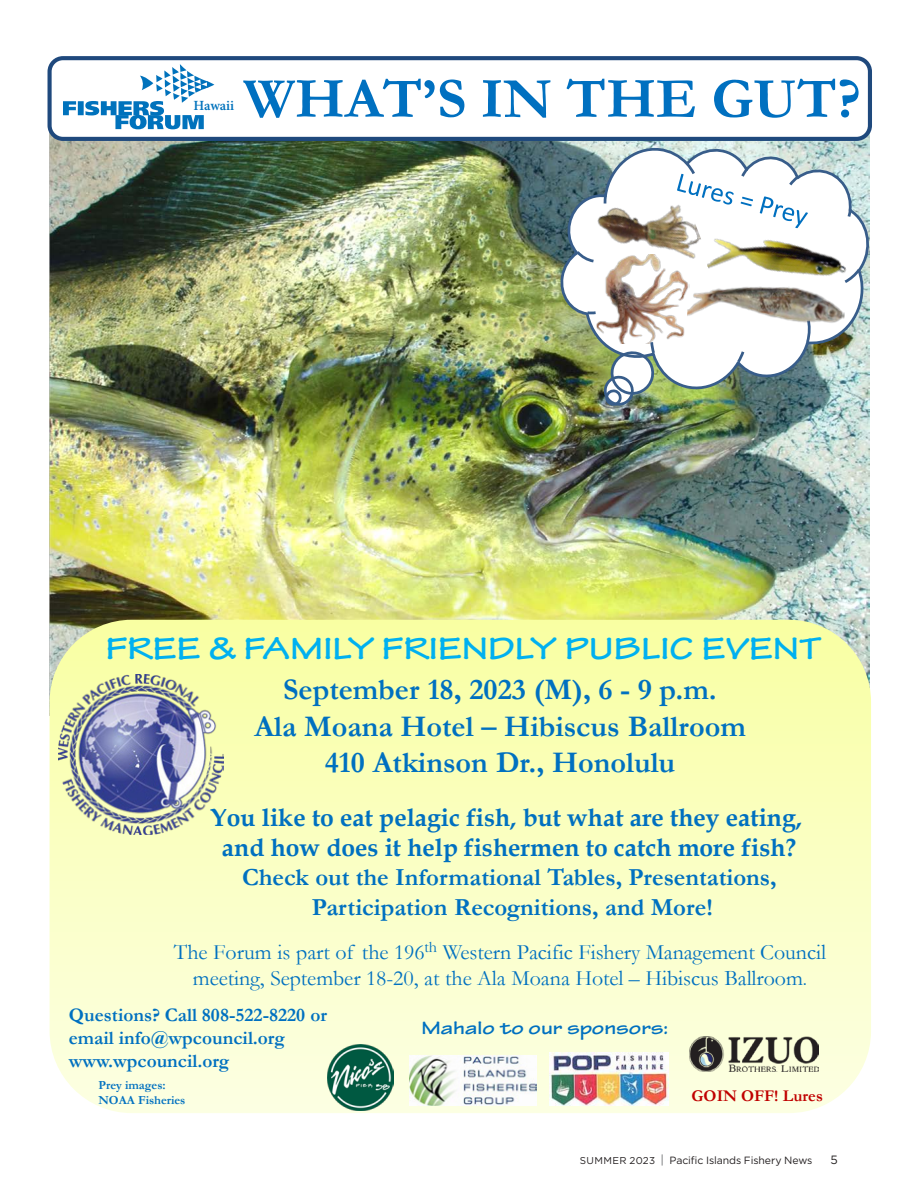
<style>
.page{position:relative;width:918px;height:1188px;background:#fff}
.page>*{position:absolute;margin:0;border:0;box-sizing:border-box;transform-origin:0 0}
.t1{font:700 57.6px "Garamond";color:#0070c0}
.t2{font:700 expanded 33px "Tekton Pro";color:#00b0f0}
.t3{font:700 30.15px/36.3px "Garamond";color:#0070c0;text-align:center}
.t4{font:700 24.75px/29.5px "Book Antiqua";color:#0070c0;text-align:center}
.t5{font:21.9px/26.4px "Garamond";letter-spacing:-.005em;color:#0070c0;text-align:center}
.t6{font:700 19.2px/23.1px "Garamond";color:#0070c0}
.t7{font:700 expanded 19.2px "Tekton Pro";color:#0070c0}
.t8{font:700 16.5px "Garamond";color:#c00000}
.t9{font:600 14.1px "Minion Pro";letter-spacing:-.005em;color:#0072bc}
.t10{font:700 12.3px/14.9px "Garamond";color:#0070c0}
.t11{font:12px "Gotham Pro";color:#231f20}
.t12{font:10.5px "Gotham Pro";letter-spacing:-.01em;color:#231f20}
.s1{font-family:"Garamond"}
.s2{font-size:19.2px}
.s3{font-size:9.9px}
.s4{font-size:12px;color:#6c6d70}
</style>
<div class="page">
<img style="left:49px;top:134px;width:820px;height:581px">
<div style="left:50px;top:58px;width:820px;height:81px;background:#fff;border-radius:13px"></div>
<div style="left:48px;top:56px;width:824px;height:85px;border:4px solid #1f497d;border-radius:13px"></div>
<svg style="left:50px;top:620px;width:821px;height:493px;background:#f9fec3"></svg>
<img style="left:59px;top:675px;width:165px;height:160px">
<img style="left:328px;top:1045px;width:65px;height:66px">
<img style="left:550px;top:1053px;width:119px;height:53px">
<img style="left:559px;top:146px;width:311px;height:249px">
<svg style="left:604px;top:366px;width:51px;height:40px"></svg>
<svg style="left:574px;top:160px;width:289px;height:206px"></svg>
<svg style="left:677px;top:174px;width:57px;height:22px"></svg>
<img style="left:707px;top:196px;width:142px;height:124px">
<img style="left:689px;top:279px;width:157px;height:56px">
<img style="left:595px;top:287px;width:94px;height:57px">
<img style="left:590px;top:179px;width:117px;height:108px">
<img style="left:690px;top:1037px;width:128px;height:34px">
<img style="left:410px;top:1055px;width:127px;height:51px">
<svg style="left:63px;top:101px;width:13px;height:14px"></svg>
<div style="left:78px;top:101px;width:6px;height:14px;background:#0072bc"></div>
<svg style="left:85px;top:64px;width:129px;height:65px"></svg>
<p class="t9" style="left:194px;top:97px;width:42px">Hawaii</p>
<p class="t1" style="left:243px;top:60px;width:619px">WHAT’S IN THE GUT?</p>
<p class="t2" style="left:106px;top:629px;width:717px">FREE &amp; FAMILY FRIENDLY PUBLIC EVENT</p>
<p class="t3" style="left:254px;top:672px;width:493px">September 18, 2023 (M), 6 - 9 p.m.<br>Ala Moana Hotel – Hibiscus Ballroom<br>410 Atkinson Dr., Honolulu</p>
<p class="t4" style="left:210px;top:803px;width:593px">You like to eat pelagic fish, but what are they eating, and how does it help fishermen to catch more fish?<br><span class="s1">Check out the Informational Tables, Presentations, Participation Recognitions, and More!</span></p>
<p class="t5" style="left:174px;top:938px;width:654px">The Forum is part of the 196<sup>th</sup> Western Pacific Fishery Management Council meeting, September 18-20, at the Ala Moana Hotel – Hibiscus Ballroom<span class="s2">.</span></p>
<p class="t6" style="left:69px;top:1003px;width:260px">Questions? Call 808-522-8220 or email info@wpcouncil.org www.wpcouncil.org</p>
<p class="t10" style="left:99px;top:1078px;width:88px">Prey images:<br>NOAA Fisheries</p>
<p class="t8" style="left:692px;top:1085px;width:133px">GOIN OFF! Lures</p>
<p class="t7" style="left:421px;top:1016px;width:249px">Mahalo to our sponsors:</p>
<p class="t12" style="left:580px;top:1154px;width:234px"><span class="s3">SUMMER 2023</span> <span class="s4">|</span> Pacific Islands Fishery News</p>
<p class="t11" style="left:830px;top:1153px;width:9px">5</p>
</div>
